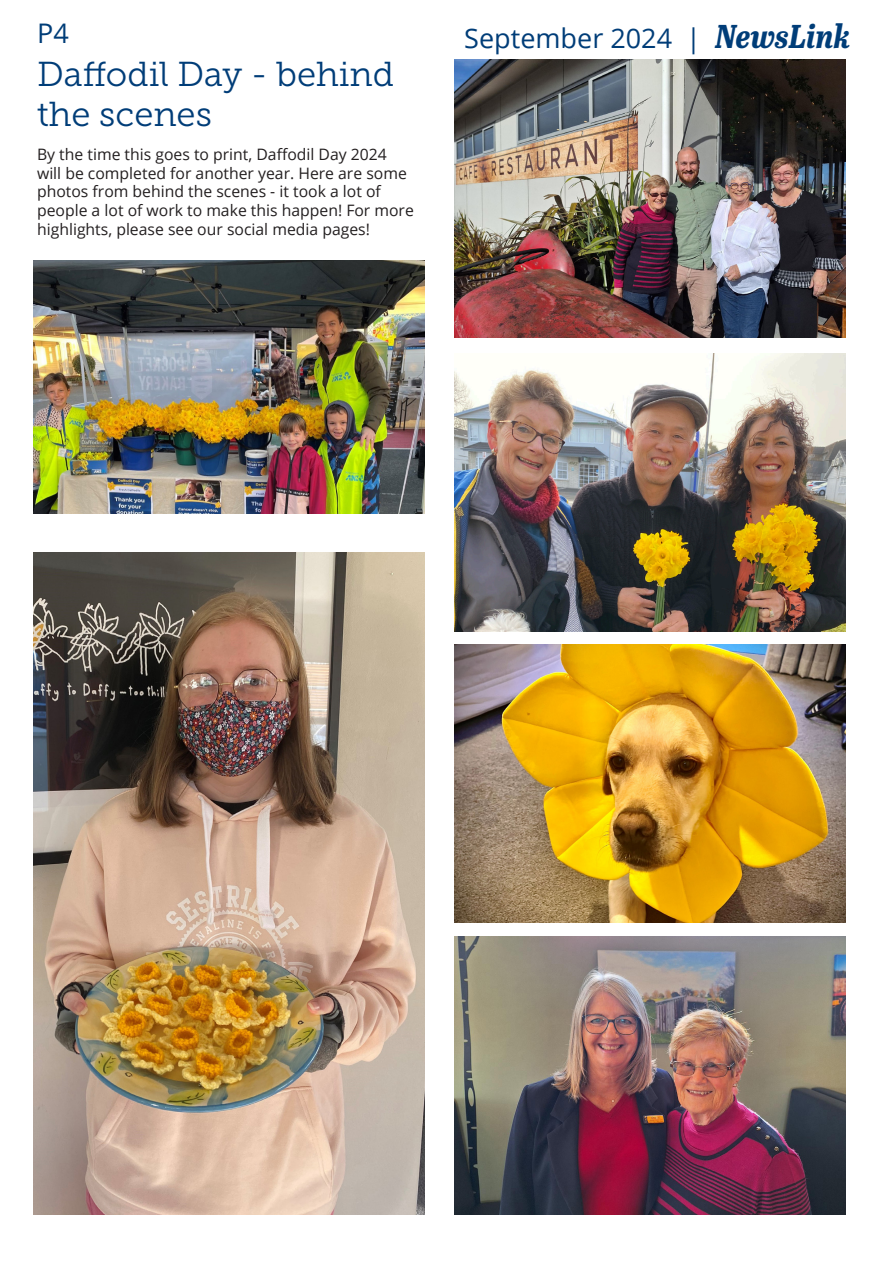
<style>
.page{position:relative;width:893px;height:1263px;background:#fff}
.page>*{position:absolute;margin:0;border:0;box-sizing:border-box;transform-origin:0 0}
.t1{font:34.5px/40.5px "Museo Slab 300";color:#003d78}
.t2{font:27px "Open Sans";color:#003d78}
.t3{font:15.75px/18.8px "Open Sans";color:#231f20}
.s1{font-family:"Abril Titling Cnd";font-weight:700;font-style:italic;font-size:33px}
</style>
<div class="page">
<img style="left:34px;top:260px;width:391px;height:254px">
<img style="left:454px;top:645px;width:391px;height:278px">
<img style="left:454px;top:60px;width:391px;height:277px">
<img style="left:34px;top:553px;width:391px;height:661px">
<img style="left:454px;top:354px;width:391px;height:277px">
<img style="left:454px;top:936px;width:391px;height:278px">
<p class="t2" style="left:37px;top:15px;width:33px">P4</p>
<p class="t1" style="left:37px;top:54px;width:359px">Daffodil Day - behind the scenes</p>
<p class="t3" style="left:37px;top:144px;width:378px">By the time this goes to print, Daffodil Day 2024 will be completed for another year. Here are some photos from behind the scenes - it took a lot of people a lot of work to make this happen! For more highlights, please see our social media pages!</p>
<p class="t2" style="left:464px;top:20px;width:388px">September 2024 | <span class="s1">NewsLink</span></p>
</div>
